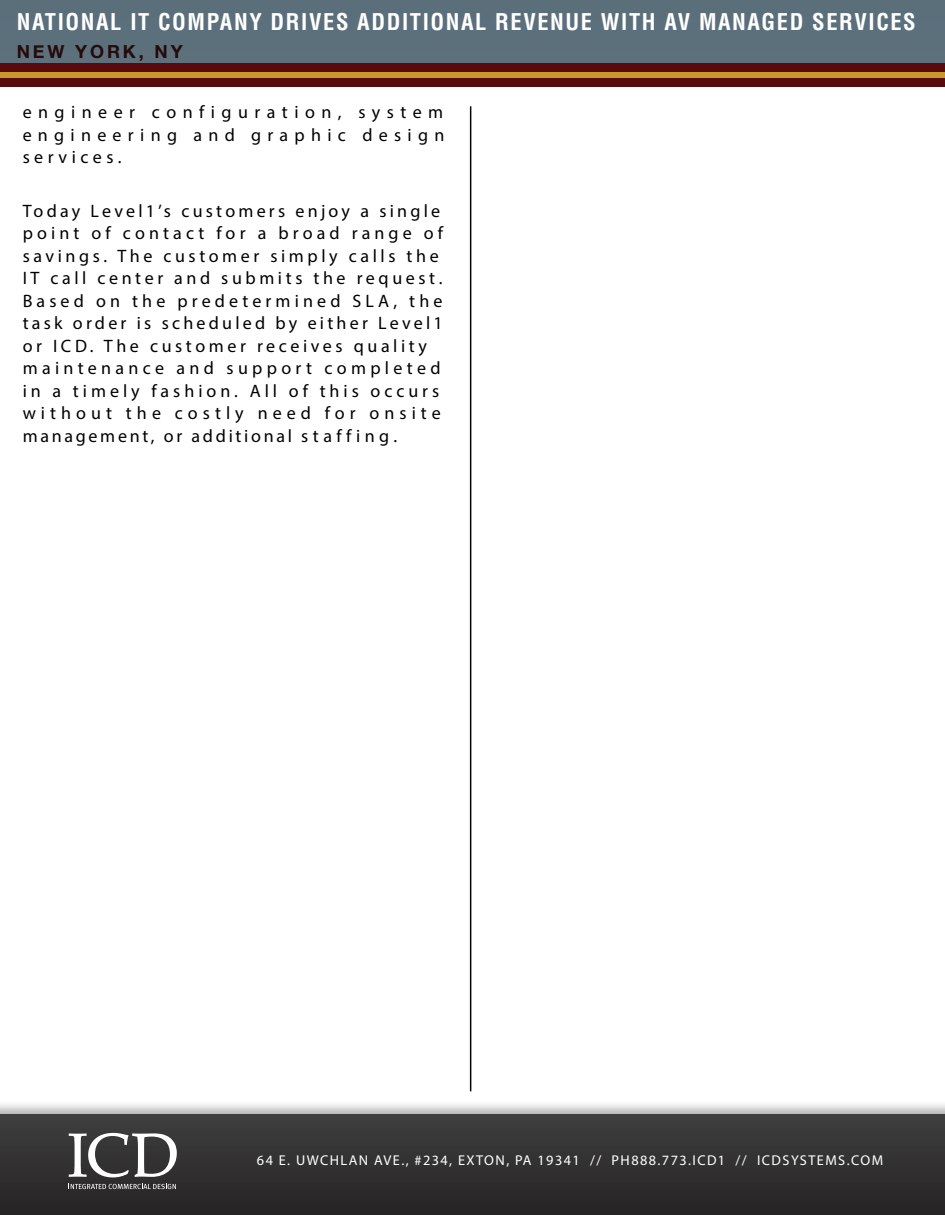
<style>
.page{position:relative;width:945px;height:1215px;background:#fff}
.page>*{position:absolute;margin:0;border:0;box-sizing:border-box;transform-origin:0 0}
.t1{font:700 condensed 22.5px "Helvetica";letter-spacing:.07em;color:#fff}
.t2{font:18px/22.5px "Myriad Pro";letter-spacing:.2em;color:#000}
.t3{font:18px/22.5px "Myriad Pro";letter-spacing:.22em;color:#000;text-align:justify}
.t4{font:700 18px "Helvetica Neue";letter-spacing:.16em;color:#250b0b}
.Copy{font:14.25px "Myriad Pro";letter-spacing:.1em;color:#fff}
</style>
<div class="page">
<div style="left:0;top:0;width:945px;height:295px;background:#5b707c"></div>
<div style="left:0;top:82px;width:945px;height:1070px;background:#fff"></div>
<div style="left:0;top:1100px;width:945px;height:115px;background:#231f20;opacity:.35"></div>
<div style="left:0;top:1115px;width:945px;height:100px;background:linear-gradient(to right,#323031,#323132)"></div>
<div style="left:0;top:66px;width:945px;height:16px;background:#c8992b"></div>
<div style="left:0;top:78px;width:945px;height:9px;background:#590a0c"></div>
<div style="left:0;top:63px;width:945px;height:9px;background:#590a0c"></div>
<svg style="left:69px;top:1133px;width:108px;height:44px"></svg>
<svg style="left:69px;top:1184px;width:107px;height:5px"></svg>
<hr style="left:470px;top:106px;width:1px;height:985px;background:#040503">
<p class="t1" style="left:17px;top:8px;width:901px">NATIONAL IT COMPANY DRIVES ADDITIONAL REVENUE WITH AV MANAGED SERVICES</p>
<p class="t4" style="left:17px;top:40px;width:168px">NEW YORK, NY</p>
<p class="t3" style="left:23px;top:101px;width:423px">engineer configuration, system engineering and graphic design services.</p>
<p class="t2" style="left:23px;top:199px;width:422px">Today Level1’s customers enjoy a single point of contact for a broad range of savings. The customer simply calls the IT call center and submits the request.<br>Based on the predetermined SLA, the task order is scheduled by either Level1 or ICD. The customer receives quality maintenance and support completed in a timely fashion. All of this occurs without the costly need for onsite management, or additional staffing.</p>
<p class="Copy" style="left:257px;top:1152px;width:628px">64 E. UWCHLAN AVE., #234, EXTON, PA 19341 // PH888.773.ICD1 // ICDSYSTEMS.COM</p>
</div>
